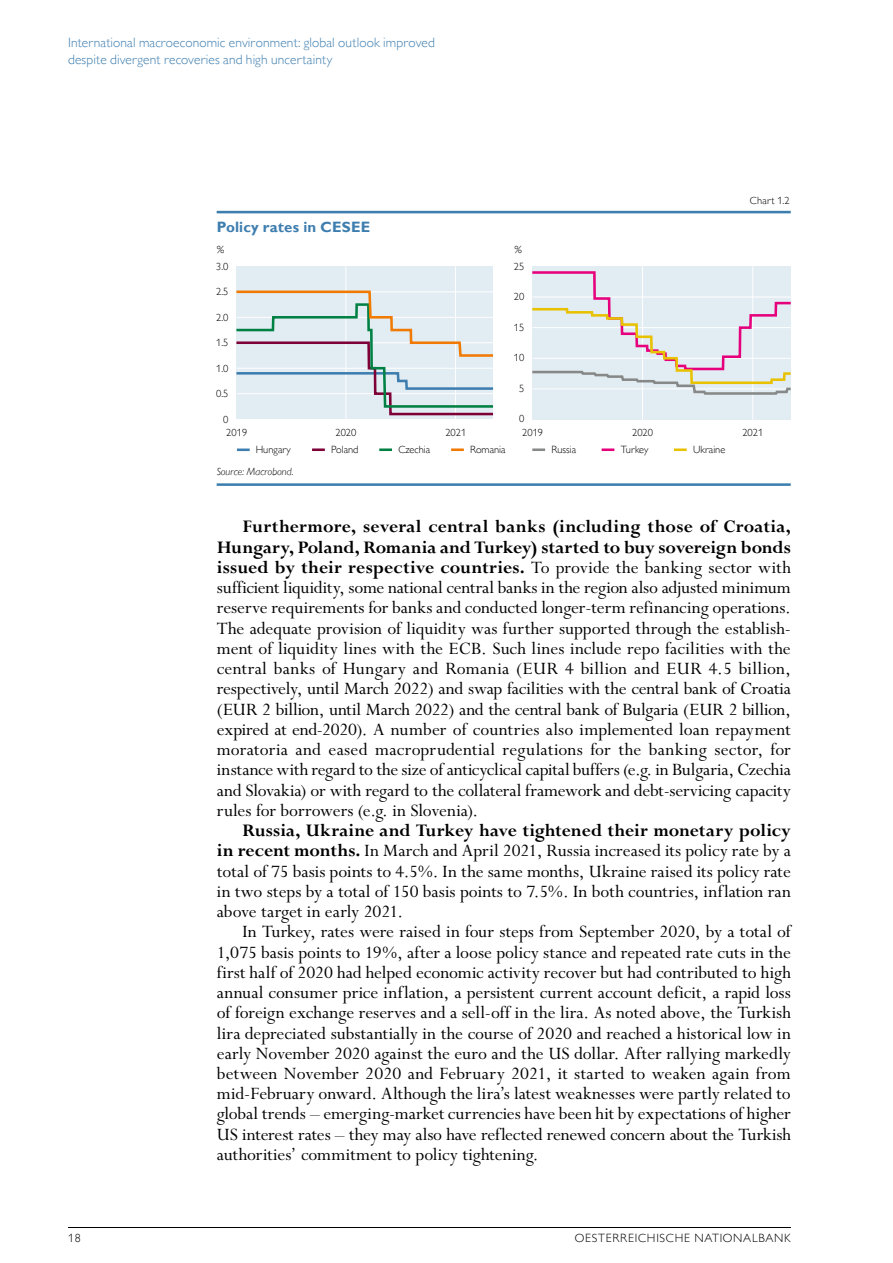
<style>
.page{position:relative;width:893px;height:1263px;background:#fff}
.page>*{position:absolute;margin:0;border:0;box-sizing:border-box;transform-origin:0 0}
.t1{font:19.5px/20.2px "Perpetua Std";color:#000;text-align:justify}
.t2{font:700 15px "Gill Sans MT Pro";letter-spacing:.01em;color:#3e7eaf}
.t3{font:300 13.5px/16.5px "Gill Sans MT Pro";letter-spacing:.01em;color:#3e7eaf}
.t4{font:300 12px "Gill Sans MT Pro";letter-spacing:.06em;color:#000}
.t5{font:300 10.5px "Gill Sans MT Pro";color:#000}
.t6{font:italic 300 10.5px "Gill Sans MT Pro";letter-spacing:.01em;color:#000}
.s1{font-weight:700}
</style>
<div class="page">
<hr style="left:68px;top:1227px;width:723px;height:1px;background:#000">
<hr style="left:217px;top:211px;width:574px;height:2px;background:#3e7eaf">
<hr style="left:217px;top:483px;width:574px;height:3px;background:#3e7eaf">
<svg style="left:237px;top:448px;width:13px;height:3px"></svg>
<svg style="left:312px;top:448px;width:13px;height:3px"></svg>
<svg style="left:379px;top:448px;width:13px;height:3px"></svg>
<svg style="left:451px;top:448px;width:13px;height:3px"></svg>
<svg style="left:532px;top:448px;width:13px;height:3px"></svg>
<svg style="left:602px;top:448px;width:12px;height:3px"></svg>
<svg style="left:674px;top:448px;width:13px;height:3px"></svg>
<div style="left:237px;top:266px;width:256px;height:153px;background:#e2ecf3"></div>
<hr style="left:455px;top:266px;width:1px;height:153px;background:#fff">
<hr style="left:345px;top:266px;width:1px;height:153px;background:#fff">
<svg style="left:236px;top:289px;width:258px;height:128px"></svg>
<div style="left:533px;top:266px;width:258px;height:153px;background:#e2ecf3"></div>
<hr style="left:752px;top:266px;width:1px;height:153px;background:#fff">
<hr style="left:642px;top:266px;width:1px;height:153px;background:#fff">
<svg style="left:532px;top:270px;width:259px;height:126px"></svg>
<p class="t3" style="left:68px;top:34px;width:368px">International macroeconomic environment: global outlook improved despite divergent recoveries and high uncertainty</p>
<p class="t2" style="left:217px;top:218px;width:155px">Policy rates in CESEE</p>
<p class="t6" style="left:217px;top:243px;width:9px">%</p>
<p class="t6" style="left:514px;top:243px;width:9px">%</p>
<p class="t5" style="left:216px;top:260px;width:14px">3.0</p>
<p class="t5" style="left:216px;top:285px;width:14px">2.5</p>
<p class="t5" style="left:216px;top:311px;width:14px">2.0</p>
<p class="t5" style="left:216px;top:336px;width:14px">1.5</p>
<p class="t5" style="left:216px;top:362px;width:14px">1.0</p>
<p class="t5" style="left:216px;top:387px;width:14px">0.5</p>
<p class="t5" style="left:223px;top:413px;width:7px">0</p>
<p class="t5" style="left:514px;top:260px;width:12px">25</p>
<p class="t5" style="left:514px;top:290px;width:12px">20</p>
<p class="t5" style="left:514px;top:321px;width:12px">15</p>
<p class="t5" style="left:514px;top:351px;width:12px">10</p>
<p class="t5" style="left:519px;top:382px;width:7px">5</p>
<p class="t5" style="left:519px;top:412px;width:7px">0</p>
<p class="t5" style="left:750px;top:194px;width:42px">Chart 1.2</p>
<p class="t5" style="left:226px;top:426px;width:22px">2019</p>
<p class="t5" style="left:335px;top:426px;width:22px">2020</p>
<p class="t5" style="left:445px;top:426px;width:22px">2021</p>
<p class="t5" style="left:522px;top:426px;width:22px">2019</p>
<p class="t5" style="left:632px;top:426px;width:22px">2020</p>
<p class="t5" style="left:742px;top:426px;width:22px">2021</p>
<p class="t5" style="left:256px;top:443px;width:37px">Hungary</p>
<p class="t5" style="left:331px;top:443px;width:29px">Poland</p>
<p class="t5" style="left:398px;top:443px;width:33px">Czechia</p>
<p class="t5" style="left:470px;top:443px;width:37px">Romania</p>
<p class="t5" style="left:551px;top:443px;width:26px">Russia</p>
<p class="t5" style="left:621px;top:443px;width:29px">Turkey</p>
<p class="t5" style="left:693px;top:443px;width:34px">Ukraine</p>
<p class="t6" style="left:217px;top:465px;width:78px">Source: Macrobond.</p>
<p class="t1" style="left:217px;top:517px;width:576px;text-indent:26px"><span class="s1">Furthermore, several central banks (including those of Croatia, Hungary, Poland, Romania and Turkey) started to buy sovereign bonds issued by their respective countries.</span> To provide the banking sector with sufficient liquidity, some national central banks in the region also adjusted minimum reserve requirements for banks and conducted longer-term refinancing operations.<br>The adequate provision of liquidity was further supported through the establish&shy;ment of liquidity lines with the ECB. Such lines include repo facilities with the central banks of Hungary and Romania (EUR 4 billion and EUR 4.5 billion, respectively, until March 2022) and swap facilities with the central bank of Croatia (EUR 2 billion, until March 2022) and the central bank of Bulgaria (EUR 2 billion, expired at end-2020). A number of countries also implemented loan repayment moratoria and eased macroprudential regulations for the banking sector, for instance with regard to the size of anticyclical capital buffers (e.g. in Bulgaria, Czechia and Slovakia) or with regard to the collateral framework and debt-servicing capacity rules for borrowers (e.g. in Slovenia).</p>
<p class="t1" style="left:217px;top:821px;width:576px;text-indent:26px"><span class="s1">Russia, Ukraine and Turkey have tightened their monetary policy in recent months.</span> In March and April 2021, Russia increased its policy rate by a total of 75 basis points to 4.5%. In the same months, Ukraine raised its policy rate in two steps by a total of 150 basis points to 7.5%. In both countries, inflation ran above target in early 2021.</p>
<p class="t1" style="left:217px;top:922px;width:576px;text-indent:26px">In Turkey, rates were raised in four steps from September 2020, by a total of 1,075 basis points to 19%, after a loose policy stance and repeated rate cuts in the first half of 2020 had helped economic activity recover but had contributed to high annual consumer price inflation, a persistent current account deficit, a rapid loss of foreign exchange reserves and a sell-off in the lira. As noted above, the Turkish lira depreciated substantially in the course of 2020 and reached a historical low in early November 2020 against the euro and the US dollar. After rallying markedly between November 2020 and February 2021, it started to weaken again from mid-February onward. Although the lira’s latest weaknesses were partly related to global trends – emerging-market currencies have been hit by expectations of higher US interest rates – they may also have reflected renewed concern about the Turkish authorities’ commitment to policy tightening.</p>
<p class="t4" style="left:68px;top:1231px;width:14px">18</p>
<p class="t4" style="left:575px;top:1231px;width:218px">OESTERREICHISCHE NATIONALBANK</p>
</div>
